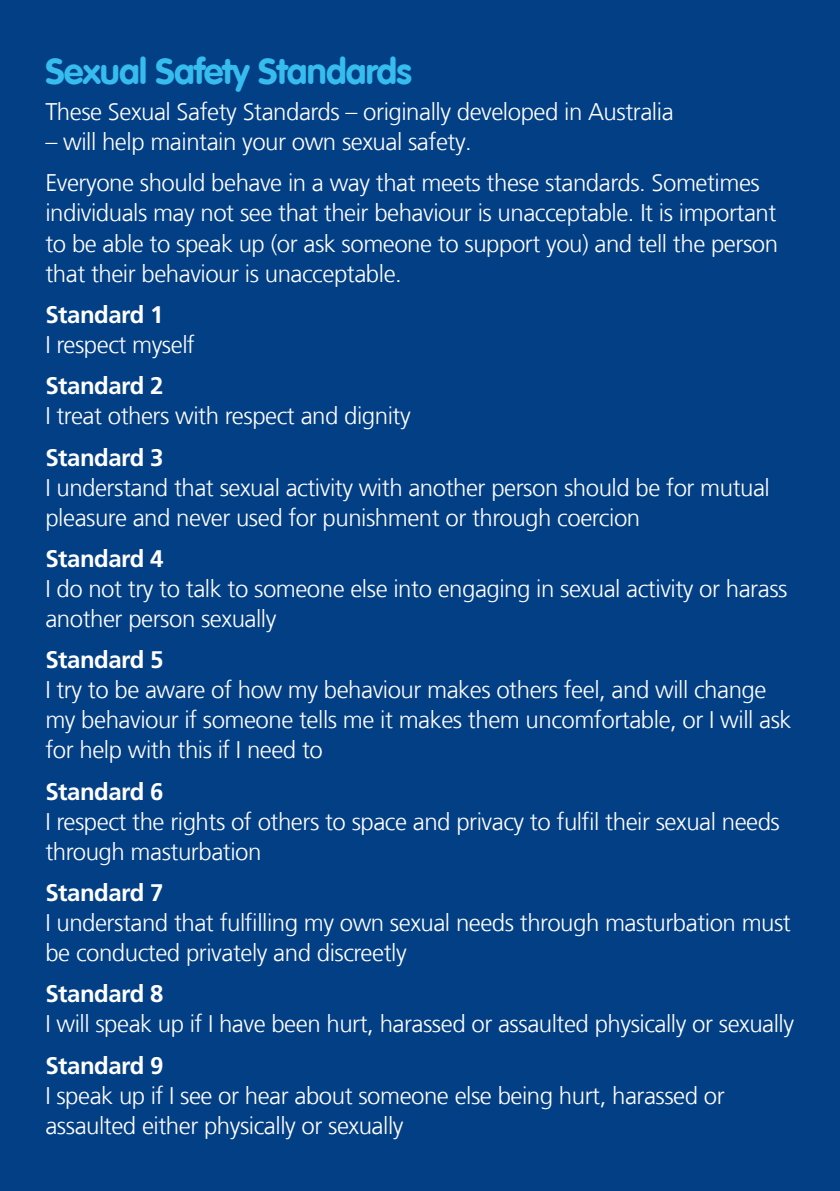
<style>
.page{position:relative;width:840px;height:1191px;background:#fff}
.page>*{position:absolute;margin:0;border:0;box-sizing:border-box;transform-origin:0 0}
.t1{font:700 36px "VAG Rounded LT Com";letter-spacing:-.02em;color:#36bcee}
.t2{font:300 24px/30px "Frutiger LT Com";letter-spacing:-.02em;color:#fff}
.t3{font:700 24px "Frutiger LT Com";letter-spacing:-.02em;color:#fff}
</style>
<div class="page">
<div style="left:0;top:0;width:839px;height:1191px;background:#033f85"></div>
<h1 class="t1" style="left:45px;top:49px;width:368px">Sexual Safety Standards</h1>
<p class="t2" style="left:45px;top:97px;width:629px">These Sexual Safety Standards – originally developed in Australia</p>
<p class="t2" style="left:45px;top:121px;width:715px;line-height:41.4px">– will help maintain your own sexual safety.<br>Everyone should behave in a way that meets these standards. Sometimes</p>
<p class="t2" style="left:45px;top:198px;width:733px;text-align:justify">individuals may not see that their behaviour is unacceptable. It is important to be able to speak up (or ask someone to support you) and tell the person that their behaviour is unacceptable.</p>
<p class="t3" style="left:45px;top:300px;width:119px">Standard 1</p>
<p class="t2" style="left:45px;top:329px;width:151px">I respect myself</p>
<p class="t3" style="left:45px;top:371px;width:119px">Standard 2</p>
<p class="t2" style="left:45px;top:401px;width:366px">I treat others with respect and dignity</p>
<p class="t3" style="left:45px;top:442px;width:119px">Standard 3</p>
<p class="t2" style="left:45px;top:472px;width:725px">I understand that sexual activity with another person should be for mutual pleasure and never used for punishment or through coercion</p>
<p class="t3" style="left:45px;top:544px;width:119px">Standard 4</p>
<p class="t2" style="left:45px;top:573px;width:743px">I do not try to talk to someone else into engaging in sexual activity or harass another person sexually</p>
<p class="t3" style="left:45px;top:645px;width:119px">Standard 5</p>
<p class="t2" style="left:45px;top:675px;width:747px">I try to be aware of how my behaviour makes others feel, and will change my behaviour if someone tells me it makes them uncomfortable, or I will ask for help with this if I need to</p>
<p class="t3" style="left:45px;top:776px;width:119px">Standard 6</p>
<p class="t2" style="left:45px;top:806px;width:735px">I respect the rights of others to space and privacy to fulfil their sexual needs through masturbation</p>
<p class="t3" style="left:45px;top:878px;width:119px">Standard 7</p>
<p class="t2" style="left:45px;top:907px;width:746px">I understand that fulfilling my own sexual needs through masturbation must be conducted privately and discreetly</p>
<p class="t3" style="left:45px;top:979px;width:119px">Standard 8</p>
<p class="t2" style="left:45px;top:1009px;width:749px">I will speak up if I have been hurt, harassed or assaulted physically or sexually</p>
<p class="t3" style="left:45px;top:1050px;width:119px">Standard 9</p>
<p class="t2" style="left:45px;top:1080px;width:680px">I speak up if I see or hear about someone else being hurt, harassed or assaulted either physically or sexually</p>
</div>
